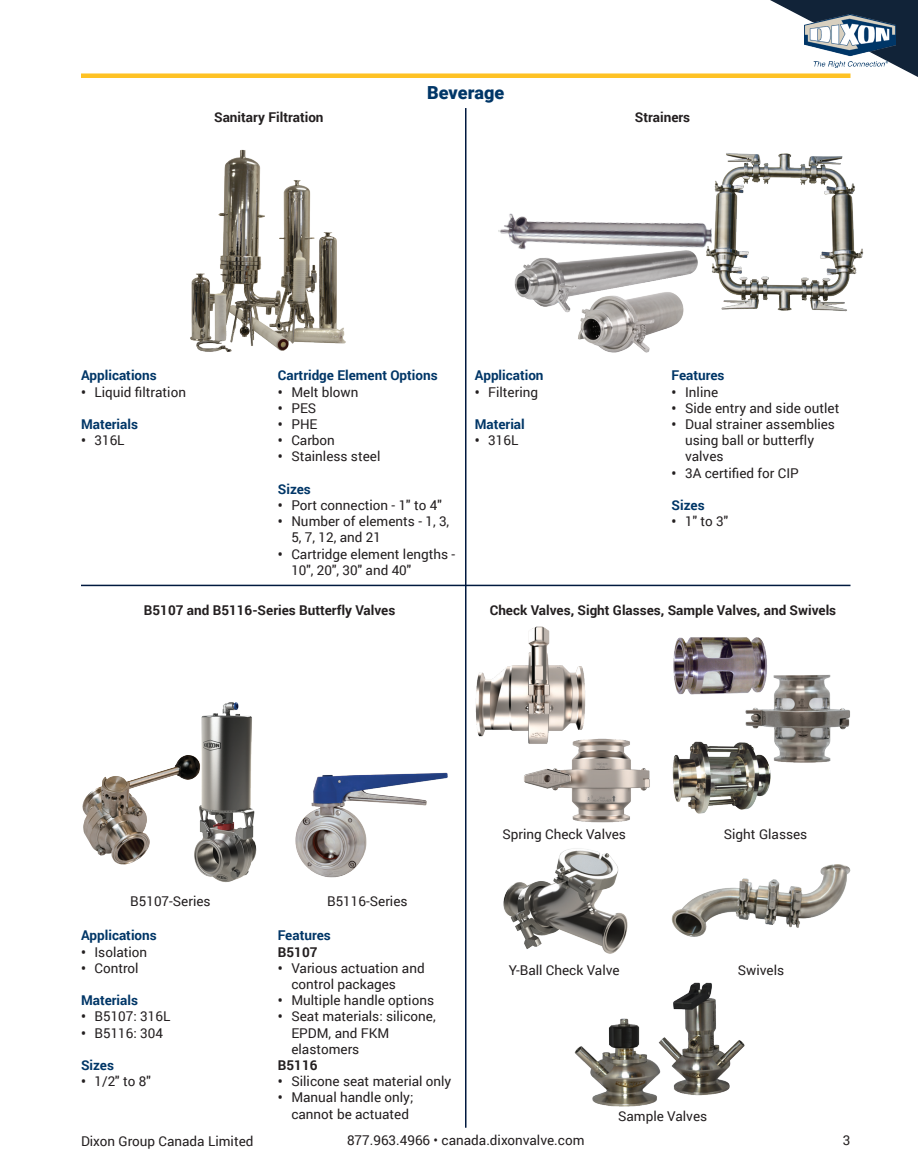
<style>
.page{position:relative;width:918px;height:1175px;background:#fff}
.page>*{position:absolute;margin:0;border:0;box-sizing:border-box;transform-origin:0 0}
._2020_Product_Name{font:900 18px "Roboto";color:#003667}
.body_text{font:13.5px/16.2px "Roboto";color:#231f20}
._2020_Body_Text_Head{font:700 13.5px "Roboto";color:#003667}
._2020_Product_Sub-he{font:700 13.5px "Roboto";color:#231f20}
.body_text-2{font:700 13.5px "Roboto";color:#231f20}
.s1{font-weight:700}
</style>
<div class="page">
<hr style="left:465px;top:108px;width:1px;height:1019px;background:#00193f">
<hr style="left:81px;top:584px;width:769px;height:2px;background:#00193f">
<img style="left:514px;top:272px;width:179px;height:81px">
<img style="left:498px;top:213px;width:208px;height:59px">
<img style="left:149px;top:755px;width:38px;height:20px">
<img style="left:706px;top:153px;width:158px;height:159px">
<img style="left:191px;top:702px;width:66px;height:181px">
<img style="left:295px;top:772px;width:153px;height:106px">
<img style="left:190px;top:149px;width:156px;height:203px">
<img style="left:475px;top:626px;width:111px;height:111px">
<img style="left:524px;top:737px;width:126px;height:86px">
<img style="left:503px;top:848px;width:125px;height:106px">
<img style="left:745px;top:674px;width:105px;height:89px">
<img style="left:673px;top:637px;width:95px;height:60px">
<img style="left:672px;top:740px;width:100px;height:74px">
<img style="left:672px;top:864px;width:178px;height:73px">
<img style="left:661px;top:982px;width:84px;height:114px">
<img style="left:574px;top:1018px;width:87px;height:89px">
<svg style="left:770px;top:0;width:148px;height:78px"></svg>
<img style="left:805px;top:14px;width:90px;height:54px">
<div style="left:81px;top:73px;width:769px;height:5px;background:#fec224"></div>
<p class="_2020_Product_Sub-he" style="left:214px;top:108px;width:111px">Sanitary Filtration</p>
<p class="_2020_Product_Name" style="left:427px;top:80px;width:79px">Beverage</p>
<p class="_2020_Product_Sub-he" style="left:635px;top:108px;width:57px">Strainers</p>
<p class="_2020_Body_Text_Head" style="left:81px;top:366px;width:77px">Applications</p>
<p class="body_text" style="left:81px;top:383px;width:107px"><span class="s1">•</span> Liquid filtration</p>
<p class="_2020_Body_Text_Head" style="left:81px;top:414px;width:59px">Materials</p>
<p class="body_text" style="left:81px;top:432px;width:45px"><span class="s1">•</span> 316L</p>
<p class="_2020_Body_Text_Head" style="left:278px;top:366px;width:161px">Cartridge Element Options</p>
<p class="body_text" style="left:278px;top:383px;width:82px"><span class="s1">•</span> Melt blown</p>
<p class="body_text" style="left:278px;top:399px;width:40px"><span class="s1">•</span> PES</p>
<p class="body_text" style="left:278px;top:415px;width:41px"><span class="s1">•</span> PHE</p>
<p class="body_text" style="left:278px;top:432px;width:59px"><span class="s1">•</span> Carbon</p>
<p class="body_text" style="left:278px;top:448px;width:104px"><span class="s1">•</span> Stainless steel</p>
<p class="_2020_Body_Text_Head" style="left:278px;top:479px;width:35px">Sizes</p>
<p class="body_text" style="left:278px;top:496px;width:165px"><span class="s1">•</span> Port connection - 1" to 4"</p>
<p class="body_text" style="left:291px;top:513px;width:159px;text-indent:-14px"><span class="s1">•</span> Number of elements - 1, 3,<br>5, 7, 12, and 21</p>
<p class="body_text" style="left:291px;top:545px;width:165px;text-indent:-14px"><span class="s1">•</span> Cartridge element lengths -<br>10", 20", 30" and 40"</p>
<p class="_2020_Product_Sub-he" style="left:144px;top:601px;width:253px">B5107 and B5116-Series Butterfly Valves</p>
<p class="_2020_Body_Text_Head" style="left:475px;top:366px;width:70px">Application</p>
<p class="body_text" style="left:475px;top:383px;width:65px"><span class="s1">•</span> Filtering</p>
<p class="_2020_Body_Text_Head" style="left:475px;top:414px;width:52px">Material</p>
<p class="body_text" style="left:475px;top:432px;width:45px"><span class="s1">•</span> 316L</p>
<p class="_2020_Body_Text_Head" style="left:672px;top:366px;width:54px">Features</p>
<p class="body_text" style="left:672px;top:383px;width:48px"><span class="s1">•</span> Inline</p>
<p class="body_text" style="left:672px;top:399px;width:169px"><span class="s1">•</span> Side entry and side outlet</p>
<p class="body_text" style="left:685px;top:415px;width:151px;text-indent:-14px"><span class="s1">•</span> Dual strainer assemblies using ball or butterfly valves</p>
<p class="body_text" style="left:672px;top:464px;width:129px"><span class="s1">•</span> 3A certified for CIP</p>
<p class="_2020_Body_Text_Head" style="left:672px;top:495px;width:35px">Sizes</p>
<p class="body_text" style="left:672px;top:513px;width:58px"><span class="s1">•</span> 1" to 3"</p>
<p class="_2020_Product_Sub-he" style="left:490px;top:601px;width:348px">Check Valves, Sight Glasses, Sample Valves, and Swivels</p>
<p class="body_text" style="left:130px;top:892px;width:82px">B5107-Series</p>
<p class="body_text" style="left:327px;top:892px;width:82px">B5116-Series</p>
<p class="_2020_Body_Text_Head" style="left:81px;top:926px;width:77px">Applications</p>
<p class="body_text" style="left:81px;top:943px;width:68px"><span class="s1">•</span> Isolation</p>
<p class="body_text" style="left:81px;top:959px;width:59px"><span class="s1">•</span> Control</p>
<p class="_2020_Body_Text_Head" style="left:81px;top:990px;width:59px">Materials</p>
<p class="body_text" style="left:81px;top:1008px;width:91px"><span class="s1">•</span> B5107: 316L</p>
<p class="body_text" style="left:81px;top:1024px;width:84px"><span class="s1">•</span> B5116: 304</p>
<p class="_2020_Body_Text_Head" style="left:81px;top:1055px;width:35px">Sizes</p>
<p class="body_text" style="left:81px;top:1072px;width:71px"><span class="s1">•</span> 1/2" to 8"</p>
<p class="_2020_Body_Text_Head" style="left:278px;top:926px;width:54px">Features</p>
<p class="body_text-2" style="left:278px;top:942px;width:41px">B5107</p>
<p class="body_text" style="left:291px;top:959px;width:135px;text-indent:-14px"><span class="s1">•</span> Various actuation and control packages</p>
<p class="body_text" style="left:278px;top:991px;width:158px"><span class="s1">•</span> Multiple handle options</p>
<p class="body_text" style="left:291px;top:1008px;width:146px;text-indent:-14px"><span class="s1">•</span> Seat materials: silicone,<br>EPDM, and FKM elastomers</p>
<p class="body_text-2" style="left:278px;top:1055px;width:41px">B5116</p>
<p class="body_text" style="left:278px;top:1072px;width:175px"><span class="s1">•</span> Silicone seat material only</p>
<p class="body_text" style="left:291px;top:1089px;width:124px;text-indent:-14px"><span class="s1">•</span> Manual handle only; cannot be actuated</p>
<p class="body_text" style="left:502px;top:825px;width:125px">Spring Check Valves</p>
<p class="body_text" style="left:724px;top:825px;width:85px">Sight Glasses</p>
<p class="body_text" style="left:509px;top:961px;width:112px">Y-Ball Check Valve</p>
<p class="body_text" style="left:738px;top:961px;width:48px">Swivels</p>
<p class="body_text" style="left:618px;top:1107px;width:91px">Sample Valves</p>
<p class="body_text" style="left:81px;top:1132px;width:174px">Dixon Group Canada Limited</p>
<p class="body_text" style="left:347px;top:1131px;width:239px">877.963.4966 • canada.dixonvalve.com</p>
<p class="body_text" style="left:843px;top:1131px;width:9px">3</p>
</div>
